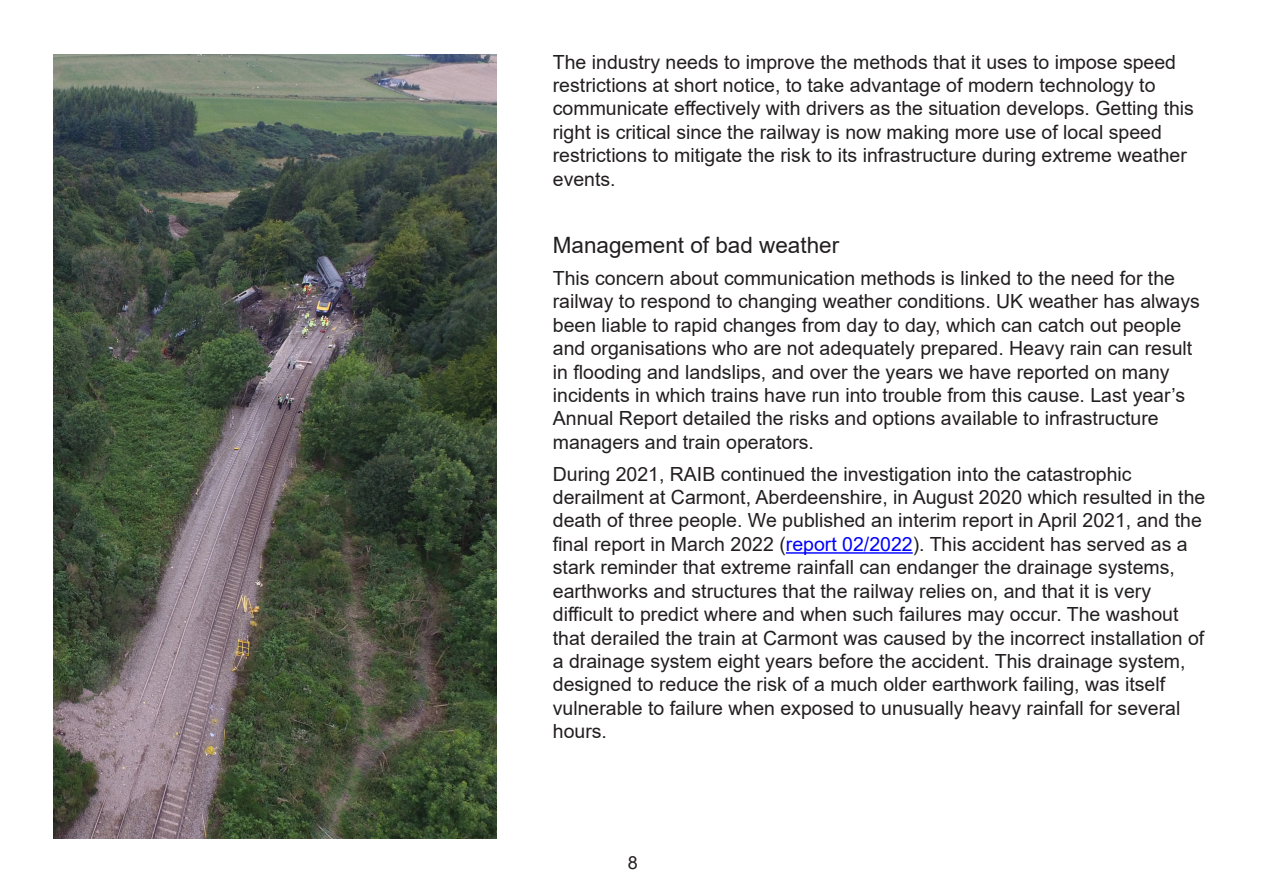
<style>
.page{position:relative;width:1263px;height:893px;background:#fff}
.page>*{position:absolute;margin:0;border:0;box-sizing:border-box;transform-origin:0 0}
.t1{font:22.5px "Arial";color:#231f20}
.t2{font:19.5px/23.4px "Arial";color:#231f20}
.t3{font:18px "Arial";color:#231f20}
.s1{color:#00f}
</style>
<div class="page">
<img style="left:54px;top:54px;width:443px;height:785px">
<hr style="left:786px;top:552px;width:127px;height:2px;background:#00f">
<p class="t2" style="left:553px;top:50px;width:643px">The industry needs to improve the methods that it uses to impose speed restrictions at short notice, to take advantage of modern technology to communicate effectively with drivers as the situation develops. Getting this right is critical since the railway is now making more use of local speed restrictions to mitigate the risk to its infrastructure during extreme weather events.</p>
<p class="t1" style="left:553px;top:230px;width:288px">Management of bad weather</p>
<p class="t2" style="left:553px;top:266px;width:649px">This concern about communication methods is linked to the need for the railway to respond to changing weather conditions. UK weather has always been liable to rapid changes from day to day, which can catch out people and organisations who are not adequately prepared. Heavy rain can result in flooding and landslips, and over the years we have reported on many incidents in which trains have run into trouble from this cause. Last year’s Annual Report detailed the risks and options available to infrastructure managers and train operators.</p>
<p class="t2" style="left:553px;top:462px;width:654px">During 2021, RAIB continued the investigation into the catastrophic derailment at Carmont, Aberdeenshire, in August 2020 which resulted in the death of three people. We published an interim report in April 2021, and the final report in March 2022 (<span class="s1">report 02/2022</span>). This accident has served as a stark reminder that extreme rainfall can endanger the drainage systems, earthworks and structures that the railway relies on, and that it is very difficult to predict where and when such failures may occur. The washout that derailed the train at Carmont was caused by the incorrect installation of a drainage system eight years before the accident. This drainage system, designed to reduce the risk of a much older earthwork failing, was itself vulnerable to failure when exposed to unusually heavy rainfall for several hours.</p>
<p class="t3" style="left:628px;top:850px;width:12px">8</p>
</div>
